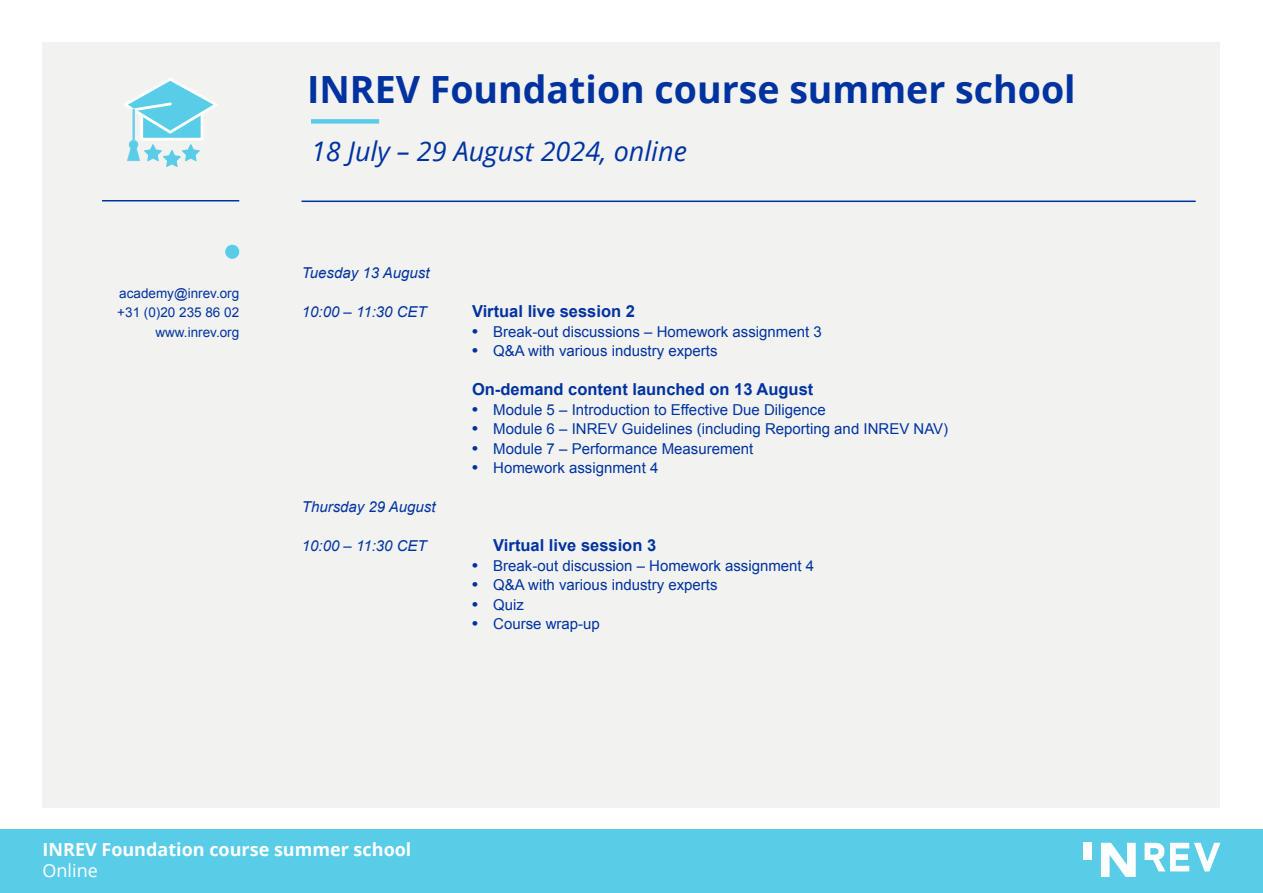
<style>
.page{position:relative;width:1263px;height:893px;background:#fff}
.page>*{position:absolute;margin:0;border:0;box-sizing:border-box;transform-origin:0 0}
.t1{font:700 37.5px "Open Sans";color:#0033a0}
.t2{font:italic 27px "Open Sans";color:#0033a0}
.t3{font:700 18px "Open Sans";color:#fff}
.t4{font:18px "Open Sans";color:#fff}
.t5{font:700 16.5px "Arial";color:#0033a0}
.t6{font:15px "Arial";color:#0033a0}
.t7{font:italic 15px "Arial";color:#0033a0}
.t8{font:13.5px "Arial";color:#0033a0}
.s1{font-weight:700;font-size:16.5px}
</style>
<div class="page">
<div style="left:0;top:829px;width:1263px;height:64px;background:#59cce8"></div>
<div style="left:1083px;top:843px;width:9px;height:17px;background:#fff"></div>
<svg style="left:1101px;top:843px;width:35px;height:34px"></svg>
<svg style="left:1144px;top:843px;width:76px;height:28px"></svg>
<div style="left:43px;top:43px;width:1177px;height:765px;background:#f2f2f1"></div>
<div style="left:311px;top:119px;width:68px;height:5px;background:#59cce8"></div>
<hr style="left:301px;top:201px;width:895px;height:1px;background:#0033a0">
<hr style="left:102px;top:200px;width:137px;height:1px;background:#0033a0">
<div style="left:225px;top:245px;width:14px;height:14px;background:#59cce8;border-radius:50%"></div>
<svg style="left:124px;top:78px;width:93px;height:89px"></svg>
<hr style="left:132px;top:109px;width:3px;height:32px;background:#6bcfeb">
<p class="t8" style="left:119px;top:284px;width:122px">academy@inrev.org</p>
<p class="t8" style="left:117px;top:304px;width:123px">+31 (0)20 235 86 02</p>
<p class="t8" style="left:155px;top:323px;width:85px">www.inrev.org</p>
<p class="t1" style="left:307px;top:63px;width:770px">INREV Foundation course summer school</p>
<p class="t2" style="left:311px;top:133px;width:378px">18 July – 29 August 2024, online</p>
<p class="t7" style="left:302px;top:263px;width:129px">Tuesday 13 August</p>
<p class="t7" style="left:302px;top:302px;width:126px">10:00 – 11:30 CET</p>
<p class="t5" style="left:472px;top:301px;width:164px">Virtual live session 2</p>
<p class="t6" style="left:472px;top:322px;width:351px"><span class="s1">•</span> Break-out discussions – Homework assignment 3</p>
<p class="t6" style="left:472px;top:341px;width:247px"><span class="s1">•</span> Q&amp;A with various industry experts</p>
<p class="t5" style="left:472px;top:379px;width:343px">On-demand content launched on 13 August</p>
<p class="t6" style="left:472px;top:400px;width:355px"><span class="s1">•</span> Module 5 – Introduction to Effective Due Diligence</p>
<p class="t6" style="left:472px;top:419px;width:478px"><span class="s1">•</span> Module 6 – INREV Guidelines (including Reporting and INREV NAV)</p>
<p class="t6" style="left:472px;top:439px;width:283px"><span class="s1">•</span> Module 7 – Performance Measurement</p>
<p class="t6" style="left:472px;top:458px;width:188px"><span class="s1">•</span> Homework assignment 4</p>
<p class="t7" style="left:302px;top:497px;width:135px">Thursday 29 August</p>
<p class="t7" style="left:302px;top:536px;width:126px">10:00 – 11:30 CET</p>
<p class="t5" style="left:493px;top:535px;width:164px">Virtual live session 3</p>
<p class="t6" style="left:472px;top:556px;width:344px"><span class="s1">•</span> Break-out discussion – Homework assignment 4</p>
<p class="t6" style="left:472px;top:575px;width:247px"><span class="s1">•</span> Q&amp;A with various industry experts</p>
<p class="t6" style="left:472px;top:595px;width:54px"><span class="s1">•</span> Quiz</p>
<p class="t6" style="left:472px;top:614px;width:129px"><span class="s1">•</span> Course wrap-up</p>
<p class="t3" style="left:43px;top:836px;width:370px">INREV Foundation course summer school</p>
<p class="t4" style="left:43px;top:858px;width:57px">Online</p>
</div>
